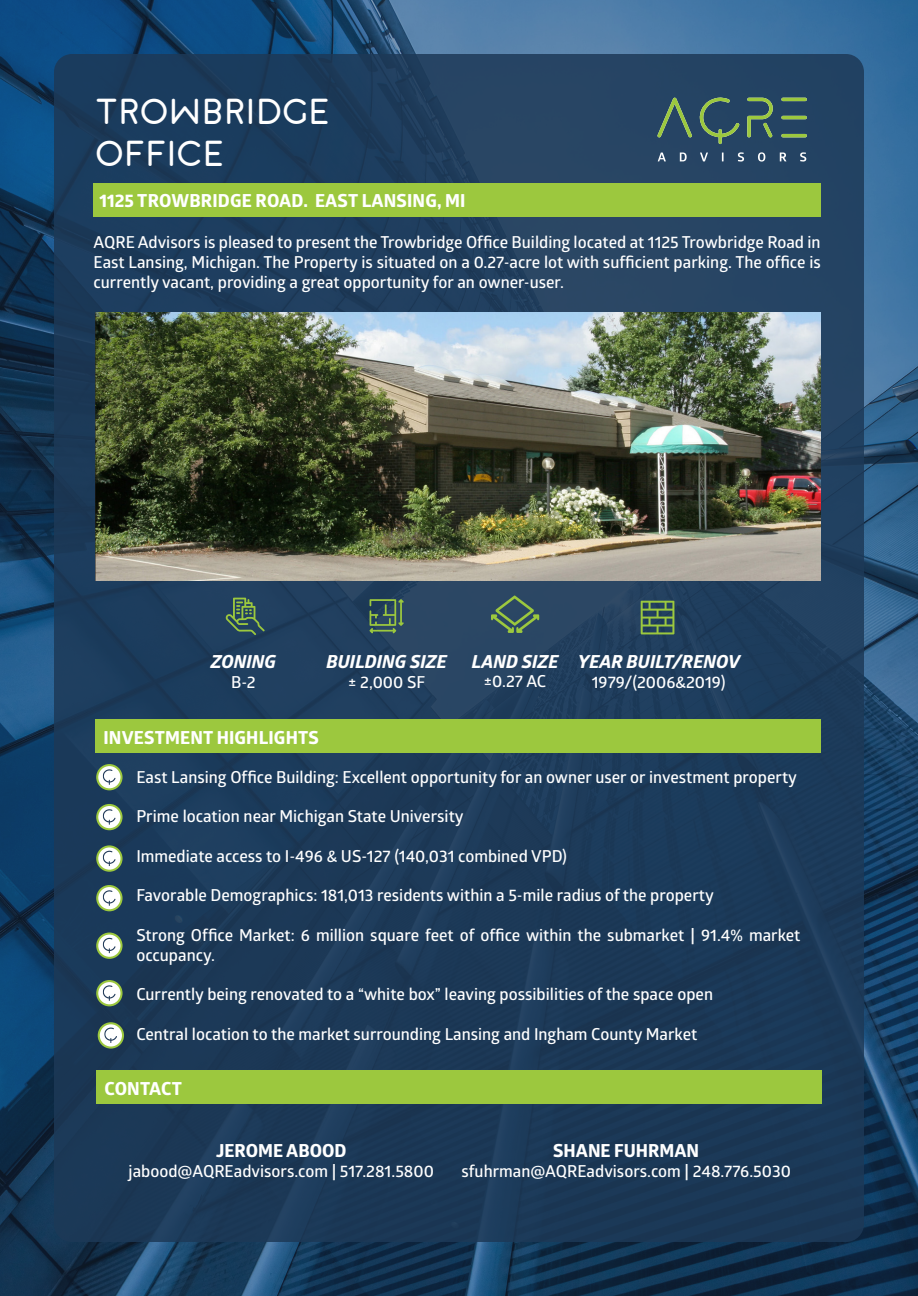
<style>
.page{position:relative;width:918px;height:1296px;background:#fff}
.page>*{position:absolute;margin:0;border:0;box-sizing:border-box;transform-origin:0 0}
.t1{font:700 36px "Alcova SC";color:#fff}
.t2{font:800 18px "Glober";letter-spacing:.01em;color:#fff}
.t3{font:italic 800 18px "Glober";color:#fff}
.t4{font:600 16.5px/19.8px "Glober";color:#fff;text-align:justify}
</style>
<div class="page">
<img style="left:0;top:0;width:918px;height:1296px">
<div style="left:54px;top:54px;width:810px;height:1188px;background:#1d3957;border-radius:18px"></div>
<div style="left:95px;top:719px;width:726px;height:34px;background:#9cc83e"></div>
<div style="left:94px;top:184px;width:727px;height:33px;background:#9cc83e"></div>
<svg style="left:97px;top:805px;width:25px;height:24px"></svg>
<div style="left:96px;top:804px;width:27px;height:26px;border:2px solid #9cc83e;border-radius:50%"></div>
<svg style="left:103px;top:809px;width:13px;height:16px"></svg>
<svg style="left:97px;top:765px;width:25px;height:24px"></svg>
<div style="left:96px;top:764px;width:27px;height:26px;border:2px solid #9cc83e;border-radius:50%"></div>
<svg style="left:103px;top:769px;width:13px;height:16px"></svg>
<svg style="left:97px;top:846px;width:25px;height:25px"></svg>
<div style="left:96px;top:845px;width:27px;height:27px;border:2px solid #9cc83e;border-radius:50%"></div>
<svg style="left:103px;top:851px;width:13px;height:15px"></svg>
<div style="left:96px;top:1070px;width:726px;height:34px;background:#9cc83e"></div>
<svg style="left:658px;top:153px;width:8px;height:8px"></svg>
<svg style="left:680px;top:153px;width:7px;height:8px"></svg>
<svg style="left:700px;top:153px;width:8px;height:8px"></svg>
<svg style="left:722px;top:153px;width:2px;height:8px"></svg>
<svg style="left:738px;top:152px;width:6px;height:10px"></svg>
<svg style="left:758px;top:152px;width:7px;height:10px"></svg>
<svg style="left:780px;top:153px;width:6px;height:8px"></svg>
<svg style="left:800px;top:152px;width:6px;height:10px"></svg>
<svg style="left:657px;top:98px;width:35px;height:39px"></svg>
<svg style="left:747px;top:98px;width:26px;height:39px"></svg>
<svg style="left:781px;top:98px;width:26px;height:39px"></svg>
<svg style="left:700px;top:98px;width:39px;height:46px"></svg>
<svg style="left:370px;top:599px;width:34px;height:34px"></svg>
<svg style="left:491px;top:595px;width:48px;height:38px"></svg>
<svg style="left:641px;top:601px;width:33px;height:33px"></svg>
<svg style="left:225px;top:598px;width:40px;height:37px"></svg>
<img style="left:95px;top:313px;width:726px;height:267px">
<svg style="left:97px;top:886px;width:25px;height:24px"></svg>
<div style="left:96px;top:885px;width:27px;height:26px;border:2px solid #9cc83e;border-radius:50%"></div>
<svg style="left:103px;top:890px;width:13px;height:16px"></svg>
<svg style="left:97px;top:934px;width:25px;height:24px"></svg>
<div style="left:96px;top:933px;width:27px;height:26px;border:2px solid #9cc83e;border-radius:50%"></div>
<svg style="left:103px;top:938px;width:13px;height:15px"></svg>
<svg style="left:97px;top:981px;width:25px;height:24px"></svg>
<div style="left:96px;top:980px;width:27px;height:26px;border:2px solid #9cc83e;border-radius:50%"></div>
<svg style="left:103px;top:985px;width:13px;height:16px"></svg>
<svg style="left:99px;top:1023px;width:24px;height:25px"></svg>
<div style="left:98px;top:1022px;width:26px;height:27px;border:2px solid #9cc83e;border-radius:50%"></div>
<svg style="left:104px;top:1027px;width:13px;height:16px"></svg>
<p class="t1" style="left:95px;top:91px;width:236px">TROWBRIDGE</p>
<p class="t1" style="left:95px;top:133px;width:130px">OFFICE</p>
<p class="t2" style="left:99px;top:187px;width:368px">1125 TROWBRIDGE ROAD. EAST LANSING, MI</p>
<p class="t4" style="left:94px;top:232px;width:729px">AQRE Advisors is pleased to present the Trowbridge Office Building located at 1125 Trowbridge Road in East Lansing, Michigan. The Property is situated on a 0.27-acre lot with sufficient parking. The office is currently vacant, providing a great opportunity for an owner-user.</p>
<p class="t3" style="left:211px;top:649px;width:67px">ZONING</p>
<p class="t4" style="left:231px;top:672px;width:26px">B-2</p>
<p class="t3" style="left:326px;top:649px;width:122px">BUILDING SIZE</p>
<p class="t4" style="left:348px;top:672px;width:78px">± 2,000 SF</p>
<p class="t2" style="left:103px;top:725px;width:217px">INVESTMENT HIGHLIGHTS</p>
<p class="t3" style="left:472px;top:648px;width:88px">LAND SIZE</p>
<p class="t4" style="left:484px;top:671px;width:64px">±0.27 AC</p>
<p class="t3" style="left:578px;top:648px;width:164px">YEAR BUILT/RENOV</p>
<p class="t4" style="left:592px;top:671px;width:135px">1979/(2006&amp;2019)</p>
<p class="t4" style="left:136px;top:766px;width:662px">East Lansing Office Building: Excellent opportunity for an owner user or investment property</p>
<p class="t4" style="left:136px;top:806px;width:329px">Prime location near Michigan State University</p>
<p class="t4" style="left:136px;top:845px;width:432px">Immediate access to I-496 &amp; US-127 (140,031 combined VPD)</p>
<p class="t4" style="left:136px;top:885px;width:579px">Favorable Demographics: 181,013 residents within a 5-mile radius of the property</p>
<p class="t4" style="left:136px;top:925px;width:666px">Strong Office Market: 6 million square feet of office within the submarket | 91.4% market occupancy.</p>
<p class="t4" style="left:136px;top:984px;width:578px">Currently being renovated to a “white box” leaving possibilities of the space open</p>
<p class="t4" style="left:136px;top:1024px;width:562px">Central location to the market surrounding Lansing and Ingham County Market</p>
<p class="t2" style="left:105px;top:1076px;width:79px">CONTACT</p>
<p class="t2" style="left:216px;top:1137px;width:132px">JEROME ABOOD</p>
<p class="t4" style="left:129px;top:1160px;width:307px">jabood@AQREadvisors.com | 517.281.5800</p>
<p class="t2" style="left:553px;top:1137px;width:148px">SHANE FUHRMAN</p>
<p class="t4" style="left:461px;top:1160px;width:331px">sfuhrman@AQREadvisors.com | 248.776.5030</p>
</div>
